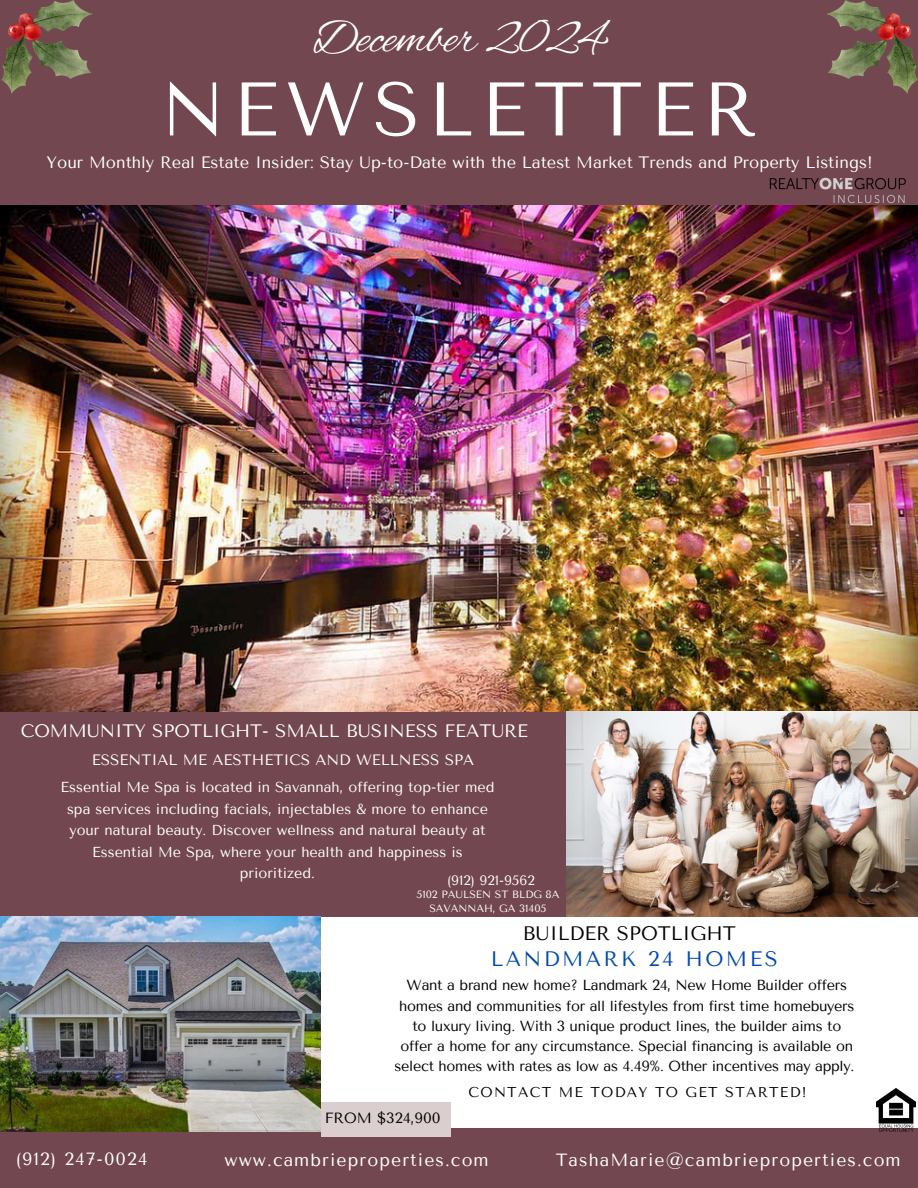
<style>
.page{position:relative;width:918px;height:1188px;background:#fff}
.page>*{position:absolute;margin:0;border:0;box-sizing:border-box;transform-origin:0 0}
.t1{font:75.75px "Tenor Sans";letter-spacing:.1em;color:#fff}
.t2{font:48.6px "Alex Brush";color:#fff}
.t3{font:20.85px "Tenor Sans";letter-spacing:.115em;color:#004aad}
.t4{font:19.5px "Tenor Sans";color:#000}
.t5{font:18px "Tenor Sans";color:#fff}
.t6{font:17.55px "Tenor Sans";letter-spacing:.065em;color:#fff}
.t7{font:16.5px "Tenor Sans";color:#fff}
.t8{font:15px "Tenor Sans";color:#fff}
.t9{font:14.7px "Tenor Sans";color:#000}
.t10{font:14.55px/20.2px "Tenor Sans";letter-spacing:-.02em;color:#000;text-align:center}
.t11{font:14.4px/21.3px "Tenor Sans";color:#fff;text-align:center}
.t12{font:14.1px "Tenor Sans";letter-spacing:.09em;color:#000}
.t13{font:13.5px "Tenor Sans";color:#fff}
.t14{font:10.5px "Tenor Sans";color:#fff}
</style>
<div class="page">
<div style="left:0;top:0;width:918px;height:228px;background:#72474f"></div>
<div style="left:0;top:709px;width:918px;height:207px;background:#72474f"></div>
<div style="left:0;top:1129px;width:918px;height:59px;background:#72474f"></div>
<img style="left:0;top:205px;width:918px;height:506px">
<img style="left:0;top:916px;width:321px;height:215px">
<div style="left:321px;top:1102px;width:129px;height:34px;background:#dbcece"></div>
<img style="left:1px;top:0;width:91px;height:93px">
<img style="left:827px;top:0;width:91px;height:93px">
<img style="left:567px;top:712px;width:351px;height:204px">
<img style="left:759px;top:177px;width:158px;height:36px">
<img style="left:877px;top:1089px;width:39px;height:43px">
<p class="t2" style="left:313px;top:11px;width:293px">December 2024</p>
<p class="t1" style="left:161px;top:66px;width:598px">NEWSLETTER</p>
<h2 class="t7" style="left:47px;top:153px;width:828px">Your Monthly Real Estate Insider: Stay Up-to-Date with the Latest Market Trends and Property Listings!</h2>
<h1 class="t5" style="left:21px;top:720px;width:509px">COMMUNITY SPOTLIGHT- SMALL BUSINESS FEATURE</h1>
<p class="t8" style="left:92px;top:751px;width:384px">ESSENTIAL ME AESTHETICS AND WELLNESS SPA</p>
<p class="t11" style="left:61px;top:777px;width:435px">Essential Me Spa is located in Savannah, offering top-tier med spa services including facials, injectables &amp; more to enhance your natural beauty. Discover wellness and natural beauty at Essential Me Spa, where your health and happiness is prioritized.</p>
<h3 class="t13" style="left:447px;top:873px;width:89px">(912) 921-9562</h3>
<p class="t14" style="left:416px;top:888px;width:145px">5102 PAULSEN ST BLDG 8A</p>
<h3 class="t14" style="left:429px;top:902px;width:119px">SAVANNAH, GA 31405</h3>
<h5 class="t4" style="left:523px;top:923px;width:215px">BUILDER SPOTLIGHT</h5>
<p class="t3" style="left:491px;top:947px;width:288px">LANDMARK 24 HOMES</p>
<p class="t10" style="left:395px;top:975px;width:461px">Want a brand new home? Landmark 24, New Home Builder offers homes and communities for all lifestyles from first time homebuyers to luxury living. With 3 unique product lines, the builder aims to offer a home for any circumstance. Special financing is available on select homes with rates as low as 4.49%. Other incentives may apply.</p>
<h4 class="t12" style="left:468px;top:1084px;width:340px">CONTACT ME TODAY TO GET STARTED!</h4>
<p class="t9" style="left:325px;top:1110px;width:118px">FROM $324,900</p>
<p class="t6" style="left:16px;top:1149px;width:133px">(912) 247-0024</p>
<h6 class="t6" style="left:224px;top:1150px;width:266px">www.cambrieproperties.com</h6>
<h6 class="t6" style="left:556px;top:1150px;width:347px">TashaMarie@cambrieproperties.com</h6>
</div>
